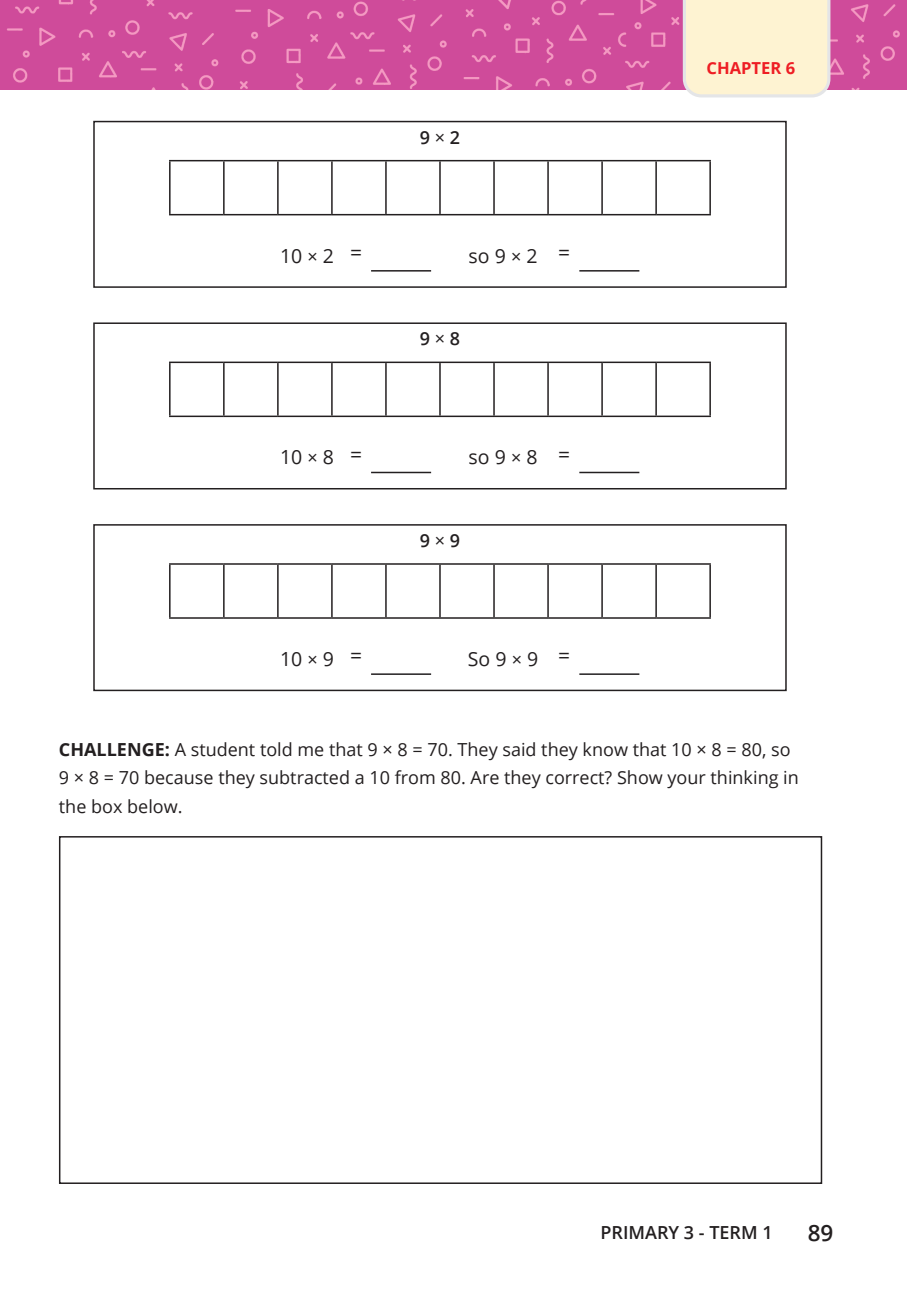
<style>
.page{position:relative;width:907px;height:1290px;background:#fff}
.page>*{position:absolute;margin:0;border:0;box-sizing:border-box;transform-origin:0 0}
.t1{font:600 22.5px "Open Sans";color:#231f20}
.text{font:21px "Open Sans";color:#231f20}
.text-2{font:19.5px "Open Sans";color:#231f20}
.text-3{font:18px/28.5px "Open Sans";color:#231f20}
.text_question{font:600 18px "Open Sans";color:#231f20}
.t2{font:700 16.5px "Open Sans";color:#ee1d23}
.s1{font-weight:400}
.s2{font-size:18px}
.s3{font-weight:700}
</style>
<div class="page">
<img style="left:0;top:1px;width:906px;height:88px">
<hr style="left:169px;top:160px;width:55px;height:1px;background:#231f20">
<hr style="left:169px;top:161px;width:1px;height:53px;background:#231f20">
<hr style="left:224px;top:160px;width:54px;height:1px;background:#231f20">
<hr style="left:223px;top:161px;width:1px;height:53px;background:#231f20">
<hr style="left:278px;top:160px;width:54px;height:1px;background:#231f20">
<hr style="left:277px;top:161px;width:1px;height:53px;background:#231f20">
<hr style="left:332px;top:160px;width:54px;height:1px;background:#231f20">
<hr style="left:331px;top:161px;width:1px;height:53px;background:#231f20">
<hr style="left:386px;top:160px;width:54px;height:1px;background:#231f20">
<hr style="left:385px;top:161px;width:1px;height:53px;background:#231f20">
<hr style="left:440px;top:160px;width:54px;height:1px;background:#231f20">
<hr style="left:439px;top:161px;width:1px;height:53px;background:#231f20">
<hr style="left:494px;top:160px;width:54px;height:1px;background:#231f20">
<hr style="left:493px;top:161px;width:1px;height:53px;background:#231f20">
<hr style="left:548px;top:160px;width:54px;height:1px;background:#231f20">
<hr style="left:547px;top:161px;width:1px;height:53px;background:#231f20">
<hr style="left:602px;top:160px;width:54px;height:1px;background:#231f20">
<hr style="left:601px;top:161px;width:1px;height:53px;background:#231f20">
<hr style="left:656px;top:160px;width:54px;height:1px;background:#231f20">
<hr style="left:655px;top:161px;width:1px;height:53px;background:#231f20">
<hr style="left:709px;top:161px;width:1px;height:53px;background:#231f20">
<hr style="left:169px;top:214px;width:55px;height:1px;background:#231f20">
<hr style="left:224px;top:214px;width:54px;height:1px;background:#231f20">
<hr style="left:278px;top:214px;width:54px;height:1px;background:#231f20">
<hr style="left:332px;top:214px;width:54px;height:1px;background:#231f20">
<hr style="left:386px;top:214px;width:54px;height:1px;background:#231f20">
<hr style="left:440px;top:214px;width:54px;height:1px;background:#231f20">
<hr style="left:494px;top:214px;width:54px;height:1px;background:#231f20">
<hr style="left:548px;top:214px;width:54px;height:1px;background:#231f20">
<hr style="left:602px;top:214px;width:54px;height:1px;background:#231f20">
<hr style="left:656px;top:214px;width:54px;height:1px;background:#231f20">
<hr style="left:169px;top:362px;width:55px;height:1px;background:#231f20">
<hr style="left:169px;top:363px;width:1px;height:53px;background:#231f20">
<hr style="left:224px;top:362px;width:54px;height:1px;background:#231f20">
<hr style="left:223px;top:363px;width:1px;height:53px;background:#231f20">
<hr style="left:278px;top:362px;width:54px;height:1px;background:#231f20">
<hr style="left:277px;top:363px;width:1px;height:53px;background:#231f20">
<hr style="left:332px;top:362px;width:54px;height:1px;background:#231f20">
<hr style="left:331px;top:363px;width:1px;height:53px;background:#231f20">
<hr style="left:386px;top:362px;width:54px;height:1px;background:#231f20">
<hr style="left:385px;top:363px;width:1px;height:53px;background:#231f20">
<hr style="left:440px;top:362px;width:54px;height:1px;background:#231f20">
<hr style="left:439px;top:363px;width:1px;height:53px;background:#231f20">
<hr style="left:494px;top:362px;width:54px;height:1px;background:#231f20">
<hr style="left:493px;top:363px;width:1px;height:53px;background:#231f20">
<hr style="left:548px;top:362px;width:54px;height:1px;background:#231f20">
<hr style="left:547px;top:363px;width:1px;height:53px;background:#231f20">
<hr style="left:602px;top:362px;width:54px;height:1px;background:#231f20">
<hr style="left:601px;top:363px;width:1px;height:53px;background:#231f20">
<hr style="left:656px;top:362px;width:54px;height:1px;background:#231f20">
<hr style="left:655px;top:363px;width:1px;height:53px;background:#231f20">
<hr style="left:709px;top:363px;width:1px;height:53px;background:#231f20">
<hr style="left:169px;top:416px;width:55px;height:1px;background:#231f20">
<hr style="left:224px;top:416px;width:54px;height:1px;background:#231f20">
<hr style="left:278px;top:416px;width:54px;height:1px;background:#231f20">
<hr style="left:332px;top:416px;width:54px;height:1px;background:#231f20">
<hr style="left:386px;top:416px;width:54px;height:1px;background:#231f20">
<hr style="left:440px;top:416px;width:54px;height:1px;background:#231f20">
<hr style="left:494px;top:416px;width:54px;height:1px;background:#231f20">
<hr style="left:548px;top:416px;width:54px;height:1px;background:#231f20">
<hr style="left:602px;top:416px;width:54px;height:1px;background:#231f20">
<hr style="left:656px;top:416px;width:54px;height:1px;background:#231f20">
<hr style="left:169px;top:563px;width:55px;height:2px;background:#231f20">
<hr style="left:169px;top:565px;width:1px;height:52px;background:#231f20">
<hr style="left:224px;top:563px;width:54px;height:2px;background:#231f20">
<hr style="left:223px;top:565px;width:1px;height:52px;background:#231f20">
<hr style="left:278px;top:563px;width:54px;height:2px;background:#231f20">
<hr style="left:277px;top:565px;width:1px;height:52px;background:#231f20">
<hr style="left:332px;top:563px;width:54px;height:2px;background:#231f20">
<hr style="left:331px;top:565px;width:1px;height:52px;background:#231f20">
<hr style="left:386px;top:563px;width:54px;height:2px;background:#231f20">
<hr style="left:385px;top:565px;width:1px;height:52px;background:#231f20">
<hr style="left:440px;top:563px;width:54px;height:2px;background:#231f20">
<hr style="left:439px;top:565px;width:1px;height:52px;background:#231f20">
<hr style="left:494px;top:563px;width:54px;height:2px;background:#231f20">
<hr style="left:493px;top:565px;width:1px;height:52px;background:#231f20">
<hr style="left:548px;top:563px;width:54px;height:2px;background:#231f20">
<hr style="left:547px;top:565px;width:1px;height:52px;background:#231f20">
<hr style="left:602px;top:563px;width:54px;height:2px;background:#231f20">
<hr style="left:601px;top:565px;width:1px;height:52px;background:#231f20">
<hr style="left:656px;top:563px;width:54px;height:2px;background:#231f20">
<hr style="left:655px;top:565px;width:1px;height:52px;background:#231f20">
<hr style="left:709px;top:565px;width:1px;height:52px;background:#231f20">
<hr style="left:169px;top:617px;width:55px;height:2px;background:#231f20">
<hr style="left:224px;top:617px;width:54px;height:2px;background:#231f20">
<hr style="left:278px;top:617px;width:54px;height:2px;background:#231f20">
<hr style="left:332px;top:617px;width:54px;height:2px;background:#231f20">
<hr style="left:386px;top:617px;width:54px;height:2px;background:#231f20">
<hr style="left:440px;top:617px;width:54px;height:2px;background:#231f20">
<hr style="left:494px;top:617px;width:54px;height:2px;background:#231f20">
<hr style="left:548px;top:617px;width:54px;height:2px;background:#231f20">
<hr style="left:602px;top:617px;width:54px;height:2px;background:#231f20">
<hr style="left:656px;top:617px;width:54px;height:2px;background:#231f20">
<div style="left:59px;top:836px;width:763px;height:348px;border:2px solid #231f20"></div>
<svg style="left:681px;top:0;width:150px;height:98px;background:#fbeed2"></svg>
<div style="left:93px;top:121px;width:693px;height:167px;border:2px solid #231f20"></div>
<div style="left:93px;top:322px;width:693px;height:167px;border:2px solid #231f20"></div>
<div style="left:93px;top:524px;width:693px;height:167px;border:2px solid #231f20"></div>
<hr style="left:371px;top:270px;width:60px;height:2px;background:#231f20">
<hr style="left:371px;top:472px;width:60px;height:1px;background:#231f20">
<hr style="left:371px;top:673px;width:60px;height:2px;background:#231f20">
<hr style="left:579px;top:270px;width:60px;height:2px;background:#231f20">
<hr style="left:579px;top:472px;width:60px;height:1px;background:#231f20">
<hr style="left:579px;top:673px;width:60px;height:2px;background:#231f20">
<p class="t2" style="left:706px;top:56px;width:90px">CHAPTER 6</p>
<p class="text_question" style="left:420px;top:125px;width:42px">9 <span class="s1">×</span> 2</p>
<p class="text-2" style="left:280px;top:242px;width:55px">10 <span class="s2">×</span> 2</p>
<p class="text" style="left:350px;top:238px;width:14px">=</p>
<p class="text-2" style="left:468px;top:242px;width:70px">so 9 <span class="s2">×</span> 2</p>
<p class="text" style="left:558px;top:238px;width:14px">=</p>
<p class="text_question" style="left:420px;top:326px;width:42px">9 <span class="s1">×</span> 8</p>
<p class="text-2" style="left:280px;top:444px;width:55px">10 <span class="s2">×</span> 8</p>
<p class="text" style="left:350px;top:440px;width:14px">=</p>
<p class="text-2" style="left:468px;top:444px;width:70px">so 9 <span class="s2">×</span> 8</p>
<p class="text" style="left:558px;top:440px;width:14px">=</p>
<p class="text_question" style="left:420px;top:528px;width:42px">9 <span class="s1">×</span> 9</p>
<p class="text-2" style="left:280px;top:645px;width:55px">10 <span class="s2">×</span> 9</p>
<p class="text" style="left:350px;top:641px;width:14px">=</p>
<p class="text-2" style="left:468px;top:645px;width:72px">So 9 <span class="s2">×</span> 9</p>
<p class="text" style="left:558px;top:641px;width:14px">=</p>
<p class="text-3" style="left:59px;top:734px;width:741px"><span class="s3">CHALLENGE:</span> A student told me that 9 × 8 = 70. They said they know that 10 × 8 = 80, so<br>9 × 8 = 70 because they subtracted a 10 from 80. Are they correct? Show your thinking in the box below.</p>
<p class="text_question" style="left:600px;top:1220px;width:174px">PRIMARY 3 - TERM 1</p>
<p class="t1" style="left:807px;top:1218px;width:27px">89</p>
</div>
